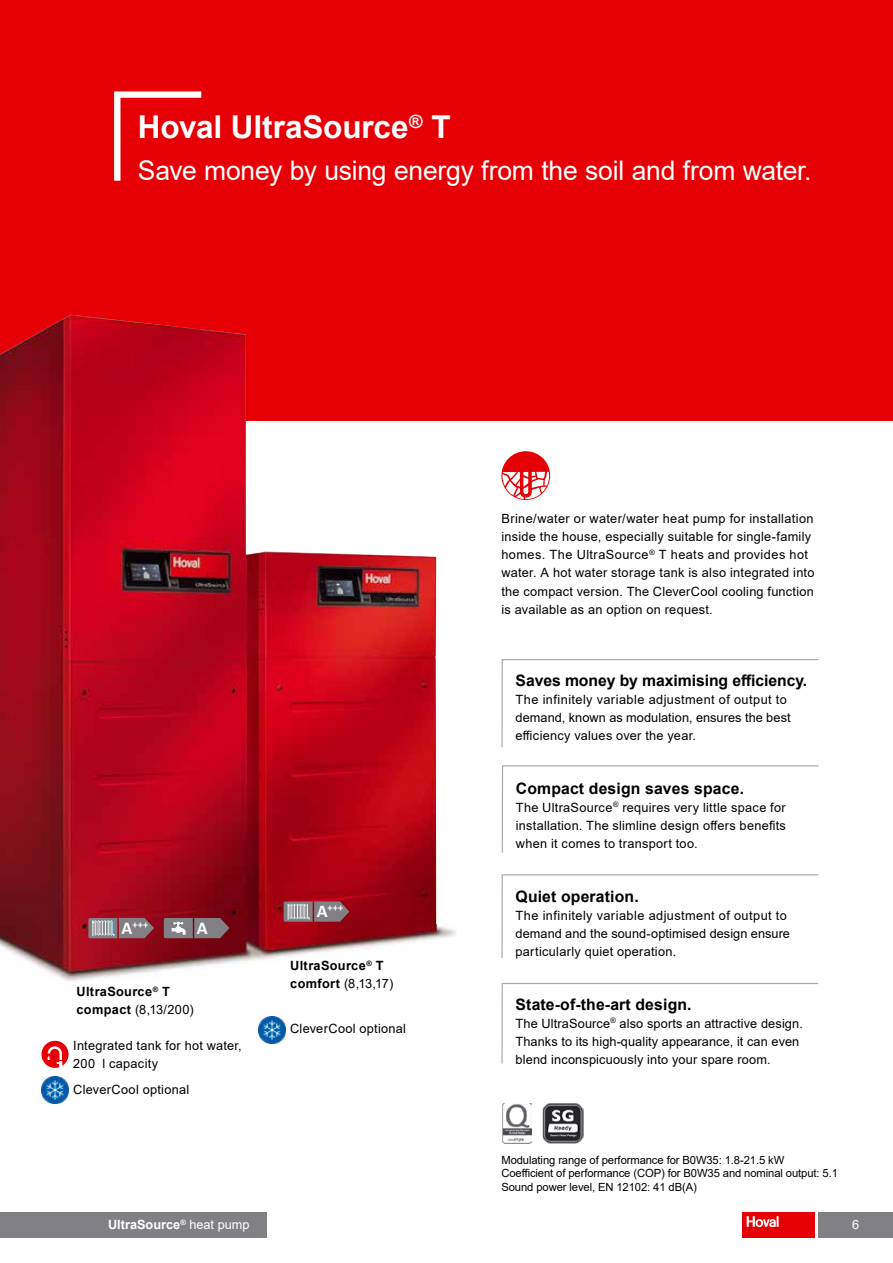
<style>
.page{position:relative;width:893px;height:1263px;background:#fff}
.page>*{position:absolute;margin:0;border:0;box-sizing:border-box;transform-origin:0 0}
.t1{font:700 31.5px "Arial";letter-spacing:-.005em;color:#fff}
.t2{font:27px "Arial";letter-spacing:-.005em;color:#fff}
.t3{font:700 18px "Calibri";color:#fff}
.t4{font:700 15.75px "Arial";letter-spacing:.01em;color:#000}
.t5{font:12.75px/18px "Arial";letter-spacing:.02em;color:#000}
.t6{font:700 12.75px/18px "Arial";letter-spacing:.025em;color:#000}
.t7{font:700 12.75px "Arial";color:#fff}
.t8{font:12.75px "Arial";color:#fff}
.t9{font:11.25px/13.5px "Arial";letter-spacing:-.01em;color:#000}
.t10{font:700 10.5px "Calibri";color:#fff}
.s1{font-size:18px}
.s2{font-weight:400}
</style>
<div class="page">
<div style="left:0;top:0;width:893px;height:421px;background:#e60005"></div>
<svg style="left:114px;top:91px;width:87px;height:90px"></svg>
<img style="left:0;top:315px;width:456px;height:667px">
<div style="left:501px;top:451px;width:49px;height:49px;background:#e60005;border-radius:50%"></div>
<svg style="left:502px;top:467px;width:47px;height:32px"></svg>
<div style="left:41px;top:1041px;width:28px;height:27px;background:#e60005;border-radius:50%"></div>
<svg style="left:46px;top:1046px;width:17px;height:22px"></svg>
<img style="left:41px;top:1076px;width:28px;height:27px">
<img style="left:258px;top:1016px;width:27px;height:27px">
<svg style="left:501px;top:765px;width:318px;height:88px"></svg>
<svg style="left:501px;top:874px;width:318px;height:84px"></svg>
<svg style="left:501px;top:659px;width:318px;height:89px"></svg>
<svg style="left:501px;top:983px;width:318px;height:81px"></svg>
<img style="left:502px;top:1103px;width:29px;height:40px">
<img style="left:543px;top:1103px;width:40px;height:40px">
<svg style="left:284px;top:901px;width:65px;height:21px"></svg>
<svg style="left:88px;top:918px;width:66px;height:20px"></svg>
<svg style="left:164px;top:918px;width:65px;height:20px"></svg>
<div style="left:742px;top:1212px;width:73px;height:25px;background:#e60005"></div>
<svg style="left:747px;top:1216px;width:32px;height:11px"></svg>
<div style="left:819px;top:1212px;width:74px;height:25px;background:#818084"></div>
<div style="left:0;top:1212px;width:267px;height:25px;background:#818084"></div>
<h1 class="t1" style="left:138px;top:105px;width:314px">Hoval UltraSource<sup>®</sup> T</h1>
<h2 class="t2" style="left:138px;top:152px;width:675px">Save money by using energy from the soil and from water.</h2>
<p class="t5" style="left:501px;top:510px;width:315px">Brine/water or water/water heat pump for installation inside the house, especially suitable for single-family homes. The UltraSource<sup>®</sup> T heats and provides hot water. A hot water storage tank is also integrated into the compact version. The CleverCool cooling function is available as an option on request.</p>
<p class="t4" style="left:516px;top:669px;width:293px">Saves money by maximising efficiency.</p>
<p class="t5" style="left:516px;top:690px;width:276px">The infinitely variable adjustment of output to demand, known as modulation, ensures the best efficiency values over the year.</p>
<p class="t10" style="left:121px;top:917px;width:28px"><span class="s1">A</span>+++</p>
<h3 class="t3" style="left:197px;top:915px;width:12px">A</h3>
<p class="t6" style="left:77px;top:982px;width:119px">UltraSource<sup>®</sup> T compact <span class="s2">(8,13/200)</span></p>
<p class="t5" style="left:73px;top:1036px;width:170px">Integrated tank for hot water,<br>200 l capacity</p>
<p class="t5" style="left:73px;top:1080px;width:117px">CleverCool optional</p>
<p class="t10" style="left:317px;top:900px;width:28px"><span class="s1">A</span>+++</p>
<p class="t6" style="left:290px;top:957px;width:105px">UltraSource<sup>®</sup> T comfort <span class="s2">(8,13,17)</span></p>
<p class="t5" style="left:290px;top:1020px;width:117px">CleverCool optional</p>
<p class="t4" style="left:516px;top:777px;width:230px">Compact design saves space.</p>
<p class="t5" style="left:516px;top:798px;width:272px;text-align:justify">The UltraSource<sup>®</sup> requires very little space for installation. The slimline design offers benefits when it comes to transport too.</p>
<p class="t4" style="left:516px;top:885px;width:125px">Quiet operation.</p>
<p class="t5" style="left:516px;top:906px;width:276px">The infinitely variable adjustment of output to demand and the sound-optimised design ensure particularly quiet operation.</p>
<p class="t4" style="left:516px;top:993px;width:178px">State-of-the-art design.</p>
<p class="t5" style="left:516px;top:1014px;width:289px">The UltraSource<sup>®</sup> also sports an attractive design.<br>Thanks to its high-quality appearance, it can even blend inconspicuously into your spare room.</p>
<p class="t9" style="left:501px;top:1153px;width:338px">Modulating range of performance for B0W35: 1.8-21.5 kW<br>Coefficient of performance (COP) for B0W35 and nominal output: 5.1<br>Sound power level, EN 12102: 41 dB(A)</p>
<p class="t7" style="left:108px;top:1216px;width:143px">UltraSource<sup>®</sup> <span class="s2">heat pump</span></p>
<p class="t8" style="left:852px;top:1216px;width:9px">6</p>
</div>
